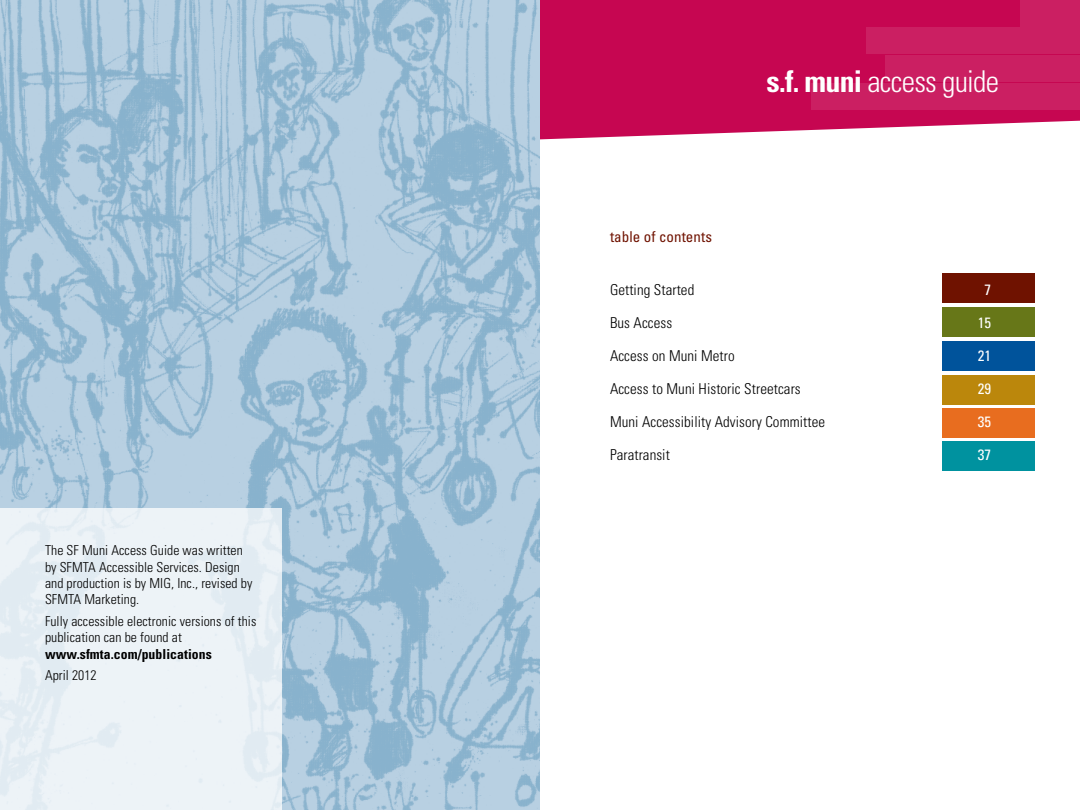
<style>
.page{position:relative;width:1080px;height:810px;background:#fff}
.page>*{position:absolute;margin:0;border:0;box-sizing:border-box;transform-origin:0 0}
.t1{font:300 condensed 30px "Univers";letter-spacing:-.025em;color:#fff}
.t2{font:300 condensed 15px "Univers";letter-spacing:.005em;color:#000}
.t3{font:condensed 15px "Univers";letter-spacing:.005em;color:#6f1200}
.t4{font:condensed 15px "Univers";letter-spacing:.005em;color:#fff}
.t5{font:300 condensed 13.75px/16.2px "Univers";letter-spacing:.005em;color:#000}
.t6{font:700 condensed 13.75px "Univers";letter-spacing:.005em;color:#000}
.s1{font-weight:700}
</style>
<div class="page">
<img style="left:0;top:0;width:540px;height:810px">
<div style="left:0;top:509px;width:281px;height:301px;background:#edf3f7"></div>
<svg style="left:540px;top:0;width:540px;height:139px;background:#cb1b60"></svg>
<div style="left:867px;top:28px;width:213px;height:26px;background:#cb1f62"></div>
<div style="left:885px;top:56px;width:195px;height:26px;background:#cb1f62"></div>
<div style="left:811px;top:83px;width:269px;height:27px;background:#cb1f62"></div>
<div style="left:1020px;top:0;width:60px;height:26px;background:#cb1f62"></div>
<div style="left:942px;top:376px;width:93px;height:29px;background:#bb870c"></div>
<div style="left:942px;top:342px;width:93px;height:29px;background:#00539b"></div>
<div style="left:942px;top:307px;width:93px;height:30px;background:#677718"></div>
<div style="left:942px;top:274px;width:93px;height:29px;background:#6f1200"></div>
<div style="left:942px;top:409px;width:93px;height:29px;background:#e86d1f"></div>
<div style="left:942px;top:441px;width:93px;height:29px;background:#00929f"></div>
<p class="t5" style="left:45px;top:542px;width:209px">The SF Muni Access Guide was written by SFMTA Accessible Services. Design and production is by MIG, Inc., revised by SFMTA Marketing.</p>
<p class="t5" style="left:45px;top:613px;width:213px">Fully accessible electronic versions of this publication can be found at</p>
<p class="t6" style="left:45px;top:645px;width:168px">www.sfmta.com/publications</p>
<p class="t5" style="left:45px;top:667px;width:53px">April 2012</p>
<p class="t3" style="left:610px;top:227px;width:104px">table of contents</p>
<h1 class="t1" style="left:767px;top:64px;width:234px"><span class="s1">s.f. muni</span> access guide</h1>
<p class="t2" style="left:610px;top:280px;width:86px">Getting Started</p>
<p class="t4" style="left:985px;top:280px;width:8px">7</p>
<p class="t2" style="left:610px;top:313px;width:64px">Bus Access</p>
<p class="t4" style="left:978px;top:313px;width:15px">15</p>
<p class="t2" style="left:610px;top:347px;width:126px">Access on Muni Metro</p>
<p class="t4" style="left:978px;top:346px;width:15px">21</p>
<p class="t2" style="left:610px;top:380px;width:192px">Access to Muni Historic Streetcars</p>
<p class="t4" style="left:978px;top:379px;width:15px">29</p>
<p class="t2" style="left:610px;top:413px;width:217px">Muni Accessibility Advisory Committee</p>
<p class="t4" style="left:978px;top:412px;width:15px">35</p>
<p class="t2" style="left:610px;top:446px;width:61px">Paratransit</p>
<p class="t4" style="left:978px;top:445px;width:15px">37</p>
</div>
